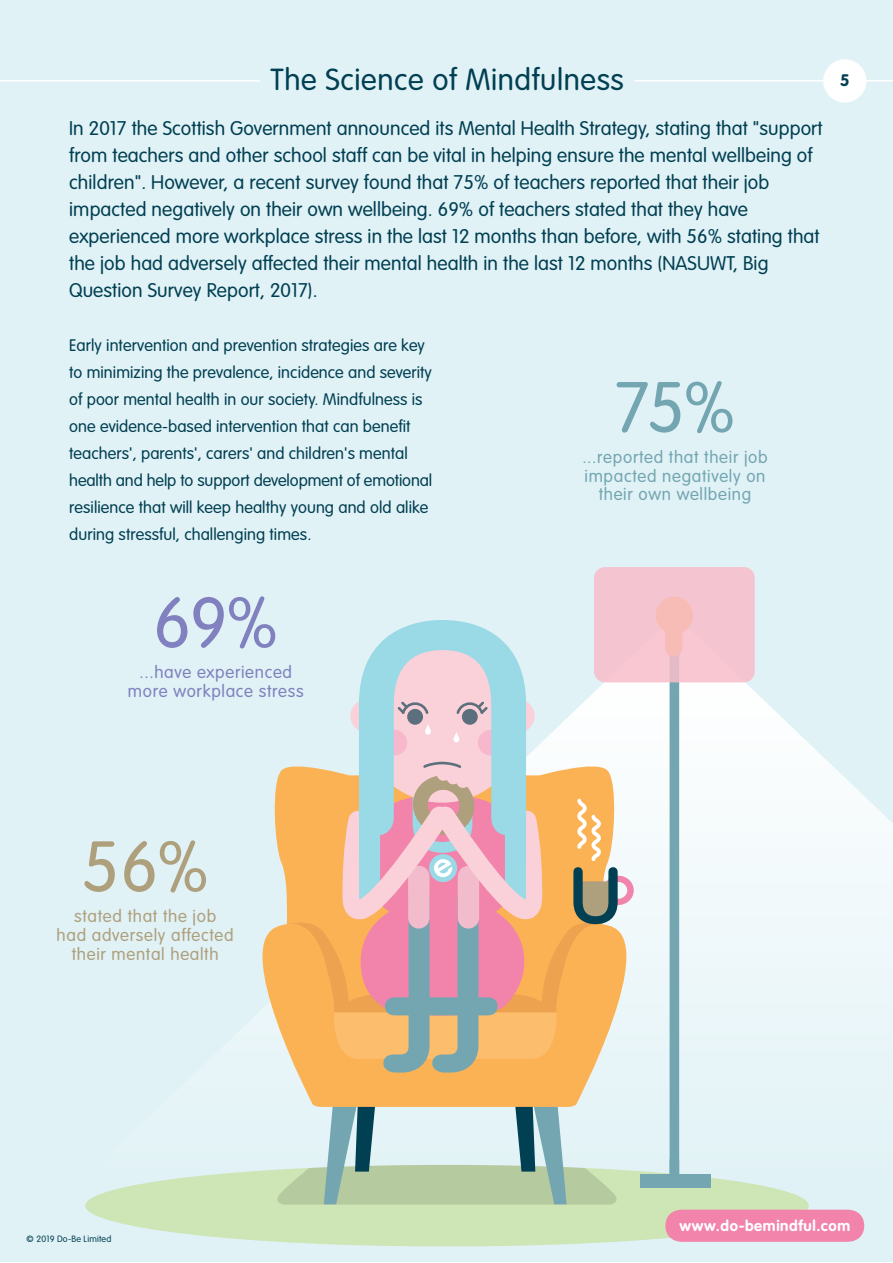
<style>
.page{position:relative;width:893px;height:1263px;background:#fff}
.page>*{position:absolute;margin:0;border:0;box-sizing:border-box;transform-origin:0 0}
.t1{font:300 70.35px "VAG Rounded";color:#8081be}
.t2{font:300 70.35px "VAG Rounded";color:#aea07d}
.t3{font:300 70.35px "VAG Rounded";color:#74a6b2}
.t4{font:300 30px "VAG Rounded";letter-spacing:.02em;color:#013f52}
.t5{font:300 19.5px/27px "VAG Rounded";letter-spacing:.005em;color:#013f52}
.t6{font:300 17.1px/18.9px "VAG Rounded";letter-spacing:.04em;color:#74a6b2;text-align:center}
.t7{font:300 17.1px/18.9px "VAG Rounded";letter-spacing:.04em;color:#aea07d;text-align:center}
.t8{font:300 17.1px/18.9px "VAG Rounded";letter-spacing:.04em;color:#8081be;text-align:center}
.t9{font:300 16.5px/27px "VAG Rounded";letter-spacing:.005em;color:#013f52}
.t10{font:700 16.5px "VAG Rounded";color:#013f52}
.t11{font:700 15px "VAG Rounded";letter-spacing:.04em;color:#fff}
.t12{font:300 9px "VAG Rounded";letter-spacing:.02em;color:#013f52}
</style>
<div class="page">
<div style="left:0;top:0;width:892px;height:1262px;background:#e0f2f6"></div>
<svg style="left:98px;top:615px;width:795px;height:590px"></svg>
<div style="left:670px;top:612px;width:9px;height:569px;background:#74a6b2"></div>
<svg style="left:594px;top:567px;width:161px;height:115px;background:#f4c4cd"></svg>
<div style="left:85px;top:1165px;width:724px;height:81px;background:#cee5b5;border-radius:50%"></div>
<svg style="left:277px;top:1107px;width:340px;height:97px"></svg>
<svg style="left:227px;top:759px;width:435px;height:348px"></svg>
<svg style="left:287px;top:620px;width:347px;height:452px;background:#dec3ad"></svg>
<div style="left:640px;top:1174px;width:70px;height:14px;background:#74a6b2"></div>
<hr style="left:635px;top:80px;width:258px;height:1px;background:#fff">
<hr style="left:0;top:80px;width:260px;height:1px;background:#fff">
<div style="left:824px;top:60px;width:42px;height:42px;background:#fff;border-radius:50%"></div>
<div style="left:823px;top:59px;width:43px;height:44px;border:2px solid #fff;border-radius:50%"></div>
<div style="left:665px;top:1210px;width:199px;height:32px;background:#f284ac"></div>
<p class="t4" style="left:271px;top:62px;width:355px">The Science of Mindfulness</p>
<p class="t10" style="left:840px;top:70px;width:11px">5</p>
<p class="t5" style="left:69px;top:115px;width:755px">In 2017 the Scottish Government announced its Mental Health Strategy, stating that "support from teachers and other school staff can be vital in helping ensure the mental wellbeing of children". However, a recent survey found that 75% of teachers reported that their job impacted negatively on their own wellbeing. 69% of teachers stated that they have experienced more workplace stress in the last 12 months than before, with 56% stating that the job had adversely affected their mental health in the last 12 months (NASUWT, Big Question Survey Report, 2017).</p>
<p class="t9" style="left:69px;top:332px;width:364px">Early intervention and prevention strategies are key to minimizing the prevalence, incidence and severity of poor mental health in our society. Mindfulness is one evidence-based intervention that can benefit teachers', parents', carers' and children's mental health and help to support development of emotional resilience that will keep healthy young and old alike during stressful, challenging times.</p>
<p class="t3" style="left:615px;top:367px;width:122px">75%</p>
<p class="t6" style="left:582px;top:447px;width:187px">...reported that their job impacted negatively on their own wellbeing</p>
<p class="t1" style="left:153px;top:583px;width:126px">69%</p>
<p class="t8" style="left:128px;top:663px;width:177px">...have experienced more workplace stress</p>
<p class="t2" style="left:81px;top:827px;width:129px">56%</p>
<p class="t7" style="left:57px;top:907px;width:179px">stated that the job<br>had adversely affected their mental health</p>
<p class="t12" style="left:27px;top:1234px;width:86px">© 2019 Do-Be Limited</p>
<p class="t11" style="left:680px;top:1217px;width:172px">www.do-bemindful.com</p>
</div>
